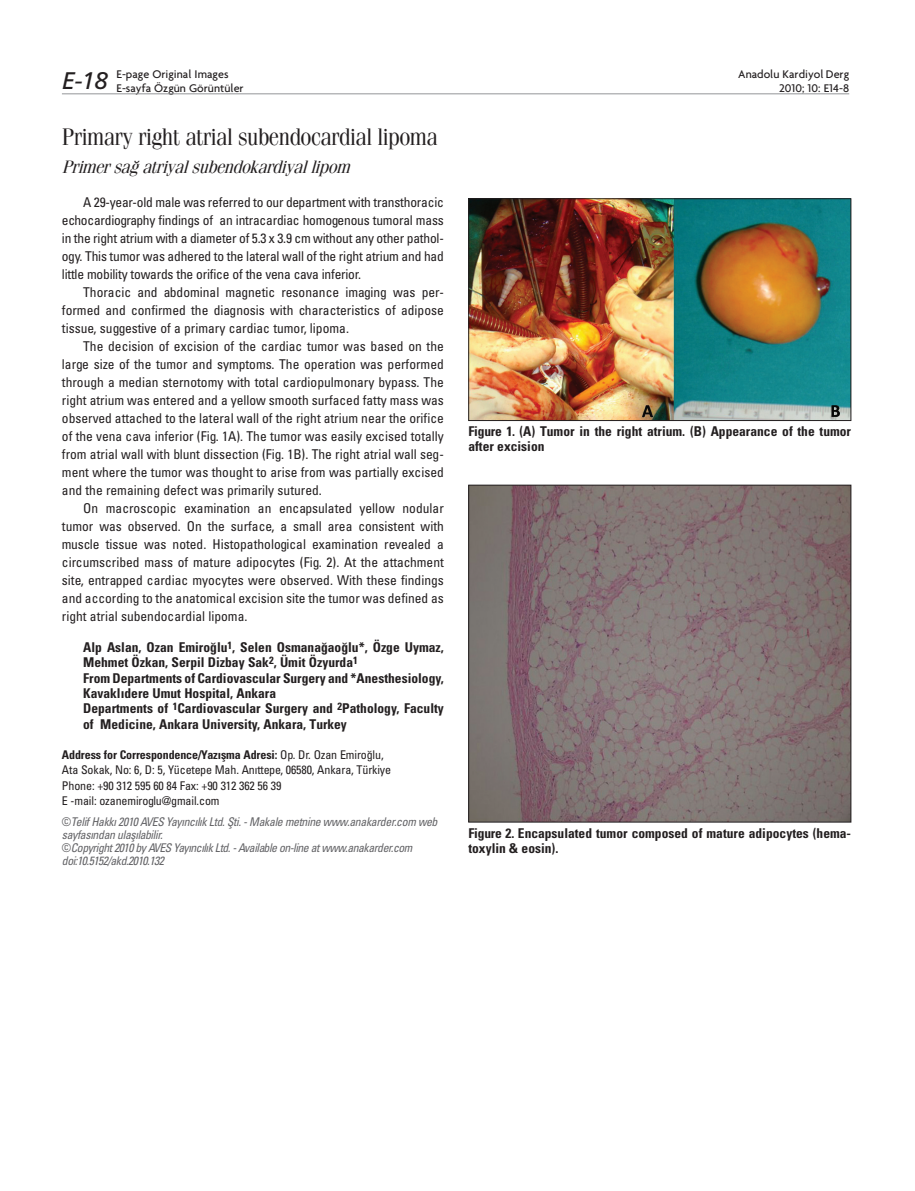
<style>
.page{position:relative;width:915px;height:1191px;background:#fff}
.page>*{position:absolute;margin:0;border:0;box-sizing:border-box;transform-origin:0 0}
.t1{font:24px "Fenice Tr";letter-spacing:-.02em;color:#231f20;scale:.92 1}
.t2{font:italic 18px "Fenice Tr";color:#231f20}
.t3{font:13.5px/18px "Univers Condensed Tr";color:#231f20;text-align:justify}
.t4{font:13.5px/15.3px "Univers Cond Bd Tr";color:#231f20}
.t5{font:12px/12.8px "Univers Cond Ita Tr";letter-spacing:-.04em;color:#636366}
.t6{font:12px/15.3px "Univers Condensed Tr";letter-spacing:-.01em;color:#231f20}
.t7{font:500 12px/13.5px "Firma";color:#231f20;text-align:right}
.t8{font:12px "Univers Cond Bd Tr";letter-spacing:-.01em;color:#231f20}
.s1{font-family:"Univers Condensed Tr"}
</style>
<div class="page">
<hr style="left:62px;top:93px;width:786px;height:1px;background:#939598">
<img style="left:470px;top:200px;width:378px;height:219px">
<div style="left:468px;top:198px;width:382px;height:223px;border:1px solid #231f20"></div>
<img style="left:470px;top:487px;width:378px;height:333px">
<div style="left:468px;top:485px;width:382px;height:337px;border:1px solid #231f20"></div>
<p class="t7" style="left:62px;top:68px;width:183px;text-align:left;text-indent:54px">E-page Original Images<br><sup>E-18</sup> E-sayfa Özgün Görüntüler</p>
<h1 class="t1" style="left:62px;top:128px;width:410px">Primary right atrial subendocardial lipoma</h1>
<h2 class="t2" style="left:62px;top:160px;width:293px">Primersağatriyalsubendokardiyallipom</h2>
<p class="t3" style="left:62px;top:194px;width:383px;text-indent:21px">A 29-year-old male was referred to our department with transthoracic echocardiography findings of an intracardiac homogenous tumoral mass in the right atrium with a diameter of 5.3 x 3.9 cm without any other pathol&shy;ogy. This tumor was adhered to the lateral wall of the right atrium and had little mobility towards the orifice of the vena cava inferior.</p>
<p class="t3" style="left:62px;top:284px;width:383px;text-indent:21px">Thoracic and abdominal magnetic resonance imaging was per&shy;formed and confirmed the diagnosis with characteristics of adipose tissue, suggestive of a primary cardiac tumor, lipoma.</p>
<p class="t3" style="left:62px;top:338px;width:383px;text-indent:21px">The decision of excision of the cardiac tumor was based on the large size of the tumor and symptoms. The operation was performed through a median sternotomy with total cardiopulmonary bypass. The right atrium was entered and a yellow smooth surfaced fatty mass was observed attached to the lateral wall of the right atrium near the orifice of the vena cava inferior (Fig. 1A). The tumor was easily excised totally from atrial wall with blunt dissection (Fig. 1B). The right atrial wall seg&shy;ment where the tumor was thought to arise from was partially excised and the remaining defect was primarily sutured.</p>
<p class="t3" style="left:62px;top:500px;width:383px;text-indent:21px">On macroscopic examination an encapsulated yellow nodular tumor was observed. On the surface, a small area consistent with muscle tissue was noted. Histopathological examination revealed a circumscribed mass of mature adipocytes (Fig. 2). At the attachment site, entrapped cardiac myocytes were observed. With these findings and according to the anatomical excision site the tumor was defined as right atrial subendocardial lipoma.</p>
<p class="t4" style="left:83px;top:641px;width:362px">Alp Aslan, Ozan Emiroğlu<sup>1</sup>, Selen Osmanağaoğlu*, Özge Uymaz, Mehmet Özkan, Serpil Dizbay Sak<sup>2</sup>, Ümit Özyurda<sup>1<br></sup>From Departments of Cardiovascular Surgery and *Anesthesiology, Kavaklıdere Umut Hospital, Ankara<br>Departments of <sup>1</sup>Cardiovascular Surgery and <sup>2</sup>Pathology, Faculty of Medicine, Ankara University, Ankara, Turkey</p>
<p class="t8" style="left:62px;top:750px;width:323px">Address for Correspondence/Yazışma Adresi: <span class="s1">Op. Dr. Ozan Emiroğlu,</span></p>
<p class="t6" style="left:62px;top:763px;width:330px">Ata Sokak, No: 6, D: 5, Yücetepe Mah. Anıttepe, 06580, Ankara, Türkiye<br>Phone: +90 312 595 60 84 Fax: +90 312 362 56 39<br>E -mail: ozanemiroglu@gmail.com</p>
<p class="t5" style="left:62px;top:816px;width:377px"><span class="s1">©</span>Telif Hakk› 2010 AVES Yay›nc›l›k Ltd. Şti. - Makale metnine www.anakarder.com web sayfas›ndan ulaş›labilir.<br><span class="s1">©</span>Copyright 2010 by AVES Yay›nc›l›k Ltd. - Available on-line at www.anakarder.com doi:10.5152/akd.2010.132</p>
<p class="t7" style="left:738px;top:68px;width:112px">Ana do lu Kar di yol Derg<br>2010; 10: E14-8</p>
<p class="t4" style="left:468px;top:425px;width:384px">Figure 1. (A) Tumor in the right atrium. (B) Appearance of the tumor after excision</p>
<p class="t4" style="left:468px;top:827px;width:384px">Figure 2. Encapsulated tumor composed of mature adipocytes (hema&shy;toxylin &amp; eosin).</p>
</div>
